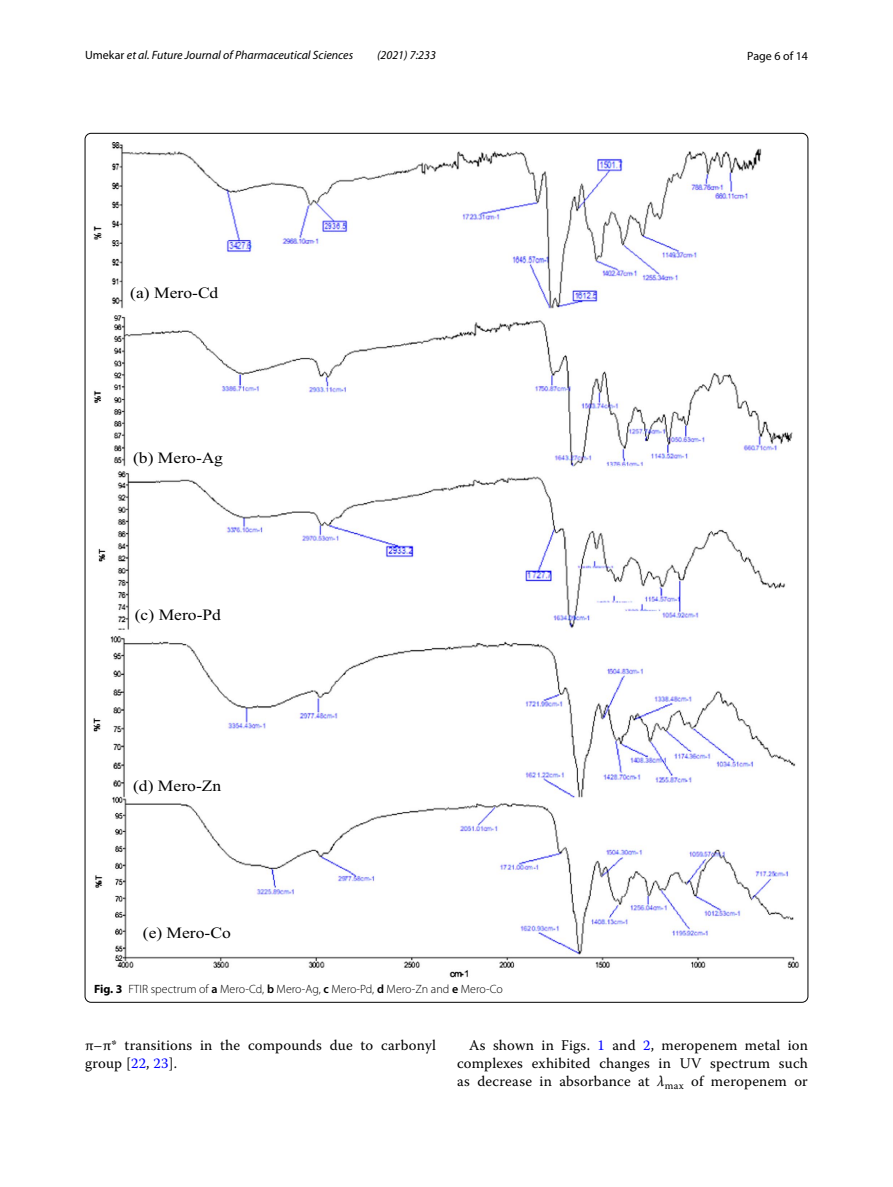
<style>
.page{position:relative;width:893px;height:1187px;background:#fff}
.page>*{position:absolute;margin:0;border:0;box-sizing:border-box;transform-origin:0 0}
.t1{font:15.75px "Times New Roman PSMT3";color:#000;scale:1.11 1}
.t2{font:14.7px/18px "Warnock Pro";letter-spacing:.015em;color:#000}
.t3{font:300 12px "Myriad Pro";color:#000}
.t4{font:italic 12px "Myriad Pro";color:#000}
.t5{font:12px "Myriad Pro";color:#000}
.s1{font-style:normal}
.s2{font-weight:700}
.s3{font-weight:600}
.s4{color:#00f}
.s5{font-style:italic}
</style>
<div class="page">
<img style="left:93px;top:142px;width:706px;height:835px">
<p class="t4" style="left:85px;top:48px;width:270px"><span class="s1">Umekar</span> et al. Future Journal of Pharmaceutical Sciences</p>
<p class="t4" style="left:377px;top:48px;width:60px">(2021) 7:233</p>
<p class="t5" style="left:747px;top:48px;width:62px">Page 6 of 14</p>
<p class="t1" style="left:130px;top:282px;width:81px">(a) Mero-Cd</p>
<p class="t1" style="left:133px;top:446px;width:83px">(b) Mero-Ag</p>
<p class="t1" style="left:135px;top:604px;width:79px">(c) Mero-Pd</p>
<p class="t1" style="left:133px;top:774px;width:81px">(d) Mero-Zn</p>
<p class="t1" style="left:143px;top:922px;width:81px">(e) Mero-Co</p>
<p class="t3" style="left:94px;top:981px;width:410px"><span class="s2">Fig. 3</span> FTIR spectrum of <span class="s3">a</span> Mero-Cd, <span class="s3">b</span> Mero-Ag, <span class="s3">c</span> Mero-Pd, <span class="s3">d</span> Mero-Zn and <span class="s3">e</span> Mero-Co</p>
<p class="t2" style="left:85px;top:1035px;width:352px">π–π* transitions in the compounds due to carbonyl group [<span class="s4">22</span>, <span class="s4">23</span>].</p>
<p class="t2" style="left:457px;top:1035px;width:352px;text-align:justify;text-indent:12px">As shown in Figs. <span class="s4">1</span> and <span class="s4">2</span>, meropenem metal ion complexes exhibited changes in UV spectrum such as decrease in absorbance at <span class="s5">λ</span><sub>max</sub> of meropenem or</p>
</div>
